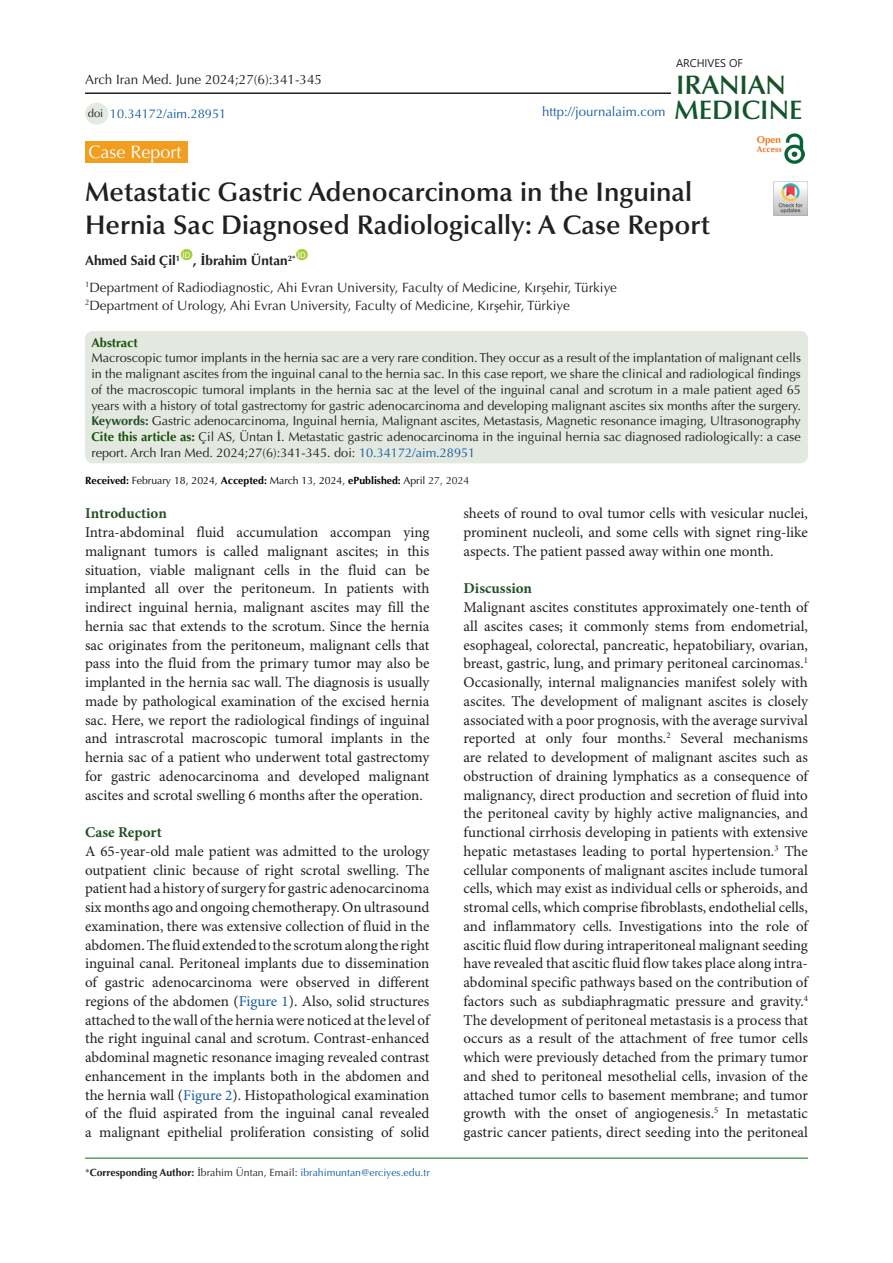
<style>
.page{position:relative;width:893px;height:1263px;background:#fff}
.page>*{position:absolute;margin:0;border:0;box-sizing:border-box;transform-origin:0 0}
.t1{font:600 27px/33px "Optima LT Std";color:#231f20}
.t2{font:600 26.85px "Optima LT Std";color:#11552a}
.t3{font:600 26.85px "Optima LT Std";color:#145228}
.t4{font:18px "Optima LT Std";color:#fff}
.t5{font:15px/18.8px "Minion Pro";color:#231f20;text-align:justify}
.t6{font:700 15px "Minion Pro";color:#215026}
.t7{font:700 15px "Minion Pro";color:#265026}
.t8{font:13.5px "Optima LT Std";color:#231f20}
.t9{font:700 13.5px "Optima LT Std";color:#231f20}
.t10{font:13.2px "Optima LT Std";color:#175d9e}
.t11{font:12.75px/15.8px "Optima LT Std";color:#231f20;text-align:justify}
.t12{font:12.75px "Optima LT Std";color:#175d9e}
.t13{font:700 12.75px "Optima LT Std";color:#19510a}
.t14{font:11.25px "Optima LT Std";color:#231f20}
.t15{font:11.1px "Segoe UI";color:#231f20}
.t16{font:10.5px "Optima LT Std";color:#040503}
.t17{font:10.5px "Optima LT Std";color:#175d9e}
.t18{font:700 9.9px "Optima LT Std";color:#ee7a23}
.t19{font:700 8.4px "Optima LT Std";color:#e67625}
.t20{font:7.8px "Arial";color:#fff}
.s1{font-family:"Times New Roman"}
.s2{font-weight:700;color:#235126}
.s3{font-weight:700;color:#19500a}
.s4{color:#175d9e}
.s5{font-weight:700}
.s6{color:#231f20}
.s7{font-weight:700;color:#231f20}
.s8{font-family:"Times New Roman";color:#231f20}
</style>
<div class="page">
<hr style="left:85px;top:1158px;width:723px;height:1px;background:#007513">
<div style="left:85px;top:141px;width:102px;height:22px;background:#f19d20"></div>
<div style="left:181px;top:249px;width:11px;height:11px;background:#a6ce39;border-radius:50%"></div>
<div style="left:296px;top:249px;width:12px;height:11px;background:#a6ce39;border-radius:50%"></div>
<div style="left:85px;top:103px;width:23px;height:22px;background:#e3eae2;border-radius:50%"></div>
<hr style="left:85px;top:92px;width:586px;height:2px;background:#231f20">
<img style="left:785px;top:133px;width:19px;height:31px">
<img style="left:774px;top:182px;width:34px;height:34px">
<div style="left:85px;top:331px;width:723px;height:132px;background:#e3e8e1;border-radius:8px"></div>
<p class="t8" style="left:85px;top:72px;width:239px">Arch Iran Med. June 2024;27(6):341-345</p>
<p class="t14" style="left:88px;top:106px;width:17px">doi</p>
<p class="t12" style="left:110px;top:106px;width:118px">10.34172/aim.28951</p>
<p class="t10" style="left:542px;top:104px;width:125px">http://journalaim.com</p>
<p class="t15" style="left:676px;top:52px;width:68px">ARCHIVES OF</p>
<p class="t3" style="left:676px;top:69px;width:111px">IRANIAN</p>
<p class="t2" style="left:674px;top:94px;width:130px">MEDICINE</p>
<p class="t4" style="left:89px;top:141px;width:95px">Case Report</p>
<p class="t1" style="left:85px;top:176px;width:626px">Metastatic Gastric Adenocarcinoma in the Inguinal<br>Hernia Sac Diagnosed Radiologically: A Case Report</p>
<p class="t9" style="left:85px;top:253px;width:97px">Ahmed Said Çil<sup>1</sup></p>
<p class="t20" style="left:183px;top:250px;width:9px">ID</p>
<p class="t9" style="left:193px;top:253px;width:104px">, <span class="s1">İ</span>brahim Üntan<sup>2*</sup></p>
<p class="t20" style="left:298px;top:250px;width:9px">ID</p>
<p class="t8" style="left:85px;top:279px;width:533px"><sup>1</sup>Department of Radiodiagnostic, Ahi Evran University, Faculty of Medicine, Kır<span class="s1">ş</span>ehir, Türkiye</p>
<p class="t8" style="left:85px;top:297px;width:486px"><sup>2</sup>Department of Urology, Ahi Evran University, Faculty of Medicine, Kır<span class="s1">ş</span>ehir, Türkiye</p>
<p class="t18" style="left:757px;top:134px;width:26px">Open</p>
<p class="t19" style="left:757px;top:144px;width:26px">Access</p>
<p class="t13" style="left:91px;top:335px;width:48px">Abstract</p>
<p class="t11" style="left:91px;top:350px;width:711px">Macroscopic tumor implants in the hernia sac are a very rare condition. They occur as a result of the implantation of malignant cells in the malignant ascites from the inguinal canal to the hernia sac. In this case report, we share the clinical and radiological findings of the macroscopic tumoral implants in the hernia sac at the level of the inguinal canal and scrotum in a male patient aged 65 years with a history of total gastrectomy for gastric adenocarcinoma and developing malignant ascites six months after the surgery.</p>
<p class="t11" style="left:91px;top:413px;width:711px"><span class="s2">Keywords:</span> Gastric adenocarcinoma, Inguinal hernia, Malignant ascites, Metastasis, Magnetic resonance imaging, Ultrasonography</p>
<p class="t11" style="left:91px;top:429px;width:711px"><span class="s3">Cite this article as:</span> Çil AS, Üntan <span class="s1">İ</span>. Metastatic gastric adenocarcinoma in the inguinal hernia sac diagnosed radiologically: a case report. Arch Iran Med. 2024;27(6):341-345. doi: <span class="s4">10.34172/aim.28951</span></p>
<p class="t16" style="left:85px;top:474px;width:386px"><span class="s5">Received:</span> February 18, 2024, <span class="s5">Accepted:</span> March 13, 2024, <span class="s5">ePublished:</span> April <span class="s6">27, 2024</span></p>
<p class="t7" style="left:85px;top:503px;width:83px">Introduction</p>
<p class="t5" style="left:85px;top:523px;width:346px">Intra-abdominal fluid accumulation accompan ying malignant tumors is called malignant ascites; in this situation, viable malignant cells in the fluid can be implanted all over the peritoneum. In patients with indirect inguinal hernia, malignant ascites may fill the hernia sac that extends to the scrotum. Since the hernia sac originates from the peritoneum, malignant cells that pass into the fluid from the primary tumor may also be implanted in the hernia sac wall. The diagnosis is usually made by pathological examination of the excised hernia sac. Here, we report the radiological findings of inguinal and intrascrotal macroscopic tumoral implants in the hernia sac of a patient who underwent total gastrectomy for gastric adenocarcinoma and developed malignant ascites and scrotal swelling 6 months after the operation.</p>
<p class="t6" style="left:85px;top:822px;width:78px">Case Report</p>
<p class="t5" style="left:85px;top:842px;width:346px">A 65-year-old male patient was admitted to the urology outpatient clinic because of right scrotal swelling. The patient had a history of surgery for gastric adenocarcinoma six months ago and ongoing chemotherapy. On ultrasound examination, there was extensive collection of fluid in the abdomen. The fluid extended to the scrotum along the right inguinal canal. Peritoneal implants due to dissemination of gastric adenocarcinoma were observed in different regions of the abdomen (<span class="s4">Figure 1</span>). Also, solid structures attached to the wall of the hernia were noticed at the level of the right inguinal canal and scrotum. Contrast-enhanced abdominal magnetic resonance imaging revealed contrast enhancement in the implants both in the abdomen and the hernia wall (<span class="s4">Figure 2</span>). Histopathological examination of the fluid aspirated from the inguinal canal revealed a malignant epithelial proliferation consisting of solid</p>
<p class="t17" style="left:85px;top:1166px;width:346px"><span class="s6">*</span><span class="s7">Corresponding Author:</span> <span class="s8">İ</span><span class="s6">brahim Üntan, Email:</span> ibrahimuntan@erciyes.edu.tr</p>
<p class="t5" style="left:463px;top:505px;width:346px">sheets of round to oval tumor cells with vesicular nuclei, prominent nucleoli, and some cells with signet ring-like aspects. The patient passed away within one month.</p>
<p class="t6" style="left:463px;top:578px;width:70px">Discussion</p>
<p class="t5" style="left:463px;top:598px;width:346px">Malignant ascites constitutes approximately one-tenth of all ascites cases; it commonly stems from endometrial, esophageal, colorectal, pancreatic, hepatobiliary, ovarian, breast, gastric, lung, and primary peritoneal carcinomas.<sup>1<br></sup>Occasionally, internal malignancies manifest solely with ascites. The development of malignant ascites is closely associated with a poor prognosis, with the average survival reported at only four months.<sup>2</sup> Several mechanisms are related to development of malignant ascites such as obstruction of draining lymphatics as a consequence of malignancy, direct production and secretion of fluid into the peritoneal cavity by highly active malignancies, and functional cirrhosis developing in patients with extensive hepatic metastases leading to portal hypertension.<sup>3</sup> The cellular components of malignant ascites include tumoral cells, which may exist as individual cells or spheroids, and stromal cells, which comprise fibroblasts, endothelial cells, and inflammatory cells. Investigations into the role of ascitic fluid flow during intraperitoneal malignant seeding have revealed that ascitic fluid flow takes place along intra&shy;abdominal specific pathways based on the contribution of factors such as subdiaphragmatic pressure and gravity.<sup>4<br></sup>The development of peritoneal metastasis is a process that occurs as a result of the attachment of free tumor cells which were previously detached from the primary tumor and shed to peritoneal mesothelial cells, invasion of the attached tumor cells to basement membrane; and tumor growth with the onset of angiogenesis.<sup>5</sup> In metastatic gastric cancer patients, direct seeding into the peritoneal</p>
</div>
